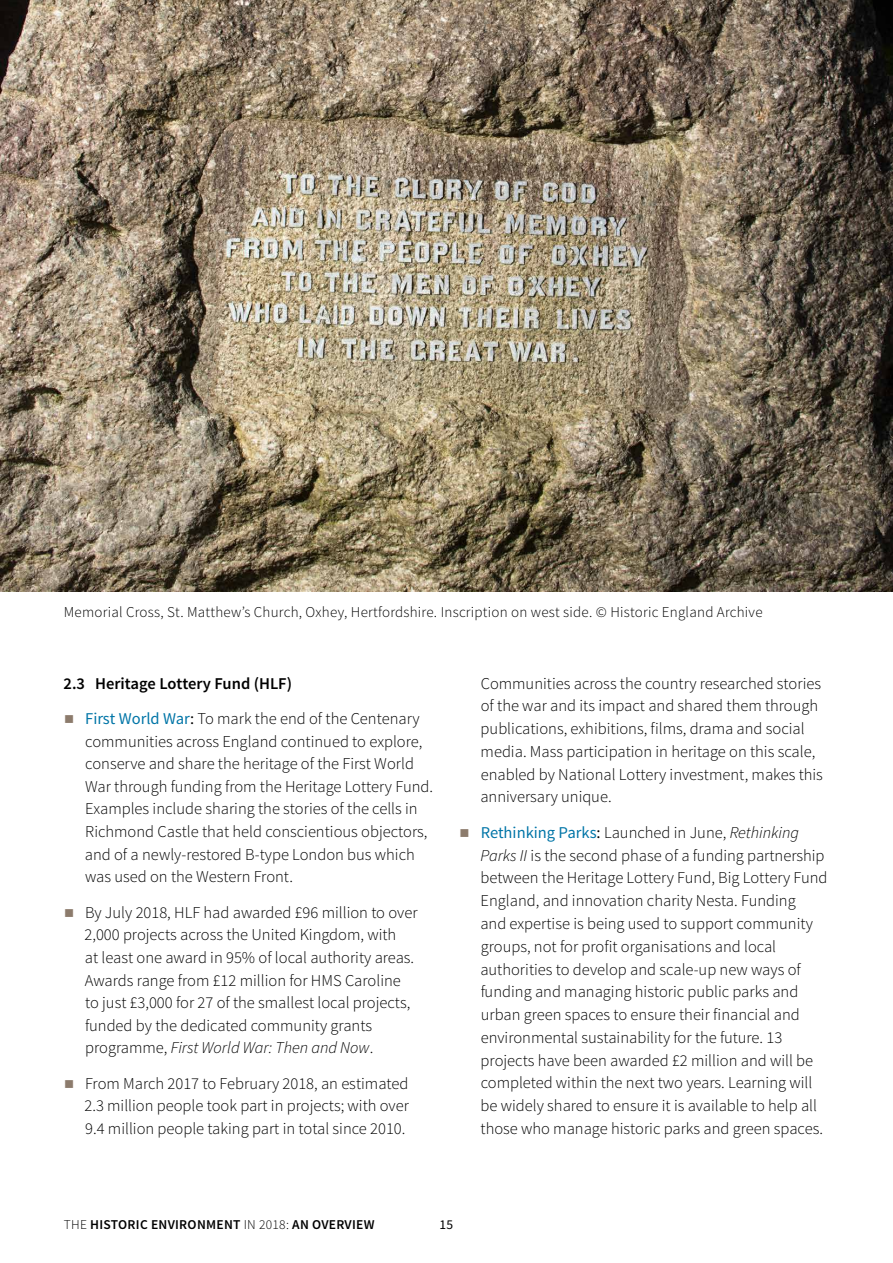
<style>
.page{position:relative;width:893px;height:1263px;background:#fff}
.page>*{position:absolute;margin:0;border:0;box-sizing:border-box;transform-origin:0 0}
.t1{font:300 16.5px/22.8px "Source Sans Pro";color:#000}
.Overview_Para_Headin{font:600 16.5px "Source Sans Pro";color:#000}
.Captions{font:300 15px "Source Sans Pro";letter-spacing:.015em;color:#000}
.t2{font:600 13.5px "Source Sans Pro";letter-spacing:.02em;color:#000}
.t3{font:13.5px "Source Sans Pro";color:#000}
.s1{font-weight:400;color:#0075a7}
.s2{font-weight:400}
.s3{font-style:italic}
.s4{font-weight:300}
</style>
<div class="page">
<img style="left:0;top:0;width:893px;height:591px">
<p class="Captions" style="left:64px;top:602px;width:700px">Memorial Cross, St. Matthew’s Church, Oxhey, Hertfordshire. Inscription on west side. © Historic England Archive</p>
<p class="Overview_Para_Headin" style="left:64px;top:673px;width:230px">2.3 Heritage Lottery Fund (HLF)</p>
<p class="t1" style="left:85px;top:707px;width:350px"><span class="s1">First World War</span><span class="s2">:</span> To mark the end of the Centenary communities across England continued to explore, conserve and share the heritage of the First World War through funding from the Heritage Lottery Fund.<br>Examples include sharing the stories of the cells in Richmond Castle that held conscientious objectors, and of a newly-restored B-type London bus which was used on the Western Front.</p>
<p class="t1" style="left:84px;top:901px;width:335px">By July 2018, HLF had awarded £96 million to over 2,000 projects across the United Kingdom, with<br>at least one award in 95% of local authority areas.<br>Awards range from £12 million for HMS Caroline to just £3,000 for 27 of the smallest local projects, funded by the dedicated community grants programme, <span class="s3">First World War: Then and Now</span>.</p>
<p class="t1" style="left:84px;top:1072px;width:326px;text-align:justify">From March 2017 to February 2018, an estimated 2.3 million people took part in projects; with over 9.4 million people taking part in total since 2010.</p>
<p class="t1" style="left:480px;top:672px;width:344px">Communities across the country researched stories of the war and its impact and shared them through publications, exhibitions, films, drama and social media. Mass participation in heritage on this scale, enabled by National Lottery investment, makes this anniversary unique.</p>
<p class="t1" style="left:480px;top:821px;width:349px"><span class="s1">Rethinking Parks</span><span class="s2">:</span> Launched in June, <span class="s3">Rethinking Parks II</span> is the second phase of a funding partnership between the Heritage Lottery Fund, Big Lottery Fund England, and innovation charity Nesta. Funding<br>and expertise is being used to support community groups, not for profit organisations and local authorities to develop and scale-up new ways of funding and managing historic public parks and urban green spaces to ensure their financial and environmental sustainability for the future. 13 projects have been awarded £2 million and will be completed within the next two years. Learning will be widely shared to ensure it is available to help all those who manage historic parks and green spaces.</p>
<p class="t2" style="left:64px;top:1216px;width:312px"><span class="s4">THE</span> HISTORIC ENVIRONMENT <span class="s4">IN 2018:</span> AN OVERVIEW</p>
<p class="t3" style="left:440px;top:1216px;width:15px">15</p>
</div>
